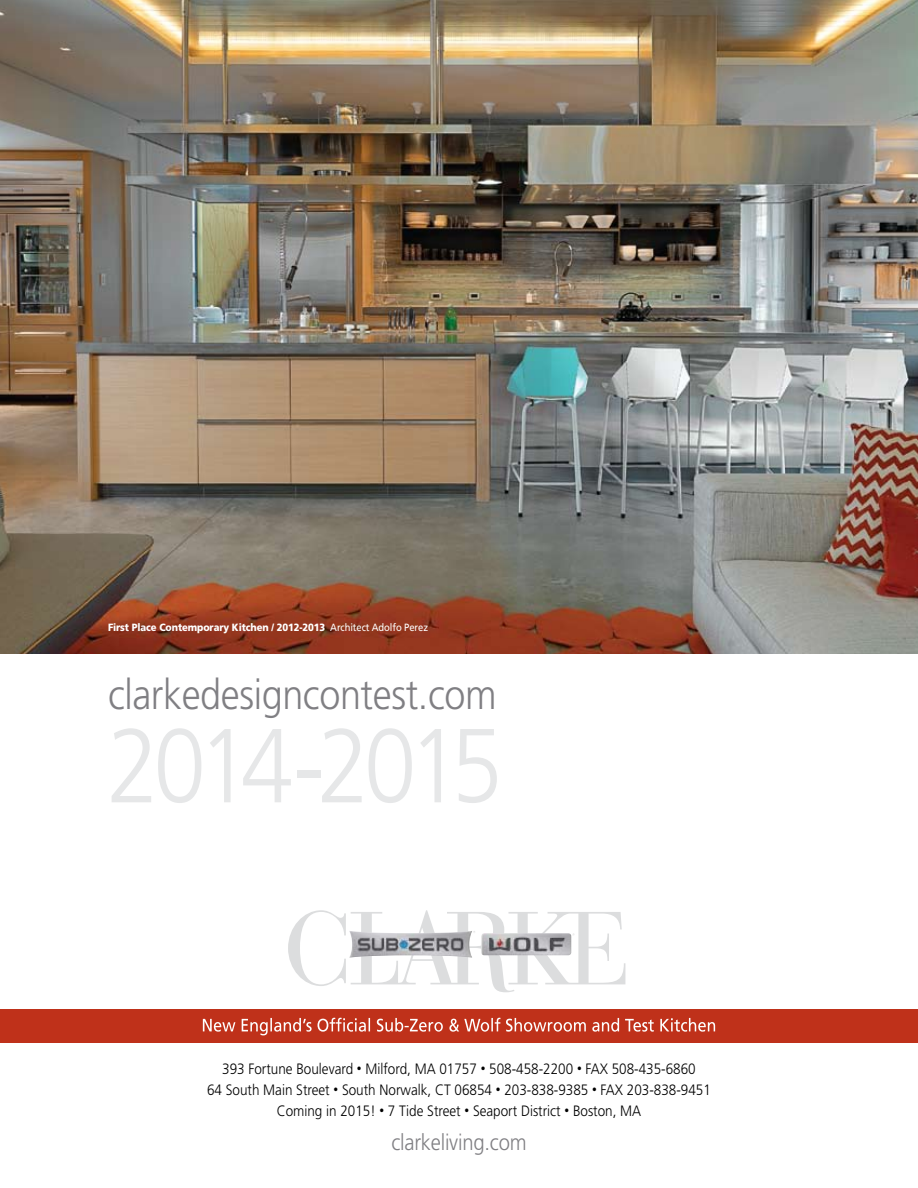
<style>
.page{position:relative;width:918px;height:1188px;background:#fff}
.page>*{position:absolute;margin:0;border:0;box-sizing:border-box;transform-origin:0 0}
.t1{font:300 105px "Frutiger";letter-spacing:-.085em;color:#e6e7e8;scale:.9 1}
.t2{font:300 42px "Frutiger";letter-spacing:-.01em;color:#807f83;scale:.9 1}
.t3{font:300 22.5px "Frutiger";letter-spacing:-.01em;color:#807f83;scale:.9 1}
.t4{font:300 15px/21px "Frutiger";color:#000;text-align:center;scale:.9 1}
.t5{font:900 10.5px "Frutiger";letter-spacing:-.01em;color:#fff;scale:.9 1}
.s1{font-weight:400}
.s2{font-size:10.5px}
</style>
<div class="page">
<img style="left:0;top:0;width:918px;height:654px">
<div style="left:0;top:1009px;width:918px;height:34px;background:#bf311a"></div>
<svg style="left:203px;top:1018px;width:512px;height:17px"></svg>
<svg style="left:288px;top:910px;width:337px;height:82px"></svg>
<img style="left:349px;top:931px;width:225px;height:27px">
<p class="t5" style="left:108px;top:621px;width:357px">First Place Contemporary Kitchen / 2012-2013 <span class="s1">Architect Adolfo Perez</span></p>
<h2 class="t2" style="left:108px;top:671px;width:433px">clarkedesigncontest.com</h2>
<h1 class="t1" style="left:107px;top:707px;width:442px">2014-2015</h1>
<p class="t4" style="left:207px;top:1058px;width:561px">393 Fortune Boulevard <span class="s2">•</span> Milford, MA 01757 <span class="s2">•</span> 508-458-2200 <span class="s2">•</span> FAX 508-435-6860<br>64 South Main Street <span class="s2">•</span> South Norwalk, CT 06854 <span class="s2">•</span> 203-838-9385 <span class="s2">•</span> FAX 203-838-9451<br>Coming in 2015! <span class="s2">•</span> 7 Tide Street <span class="s2">•</span> Seaport District <span class="s2">•</span> Boston, MA</p>
<h3 class="t3" style="left:391px;top:1129px;width:152px">clarkeliving.com</h3>
</div>
